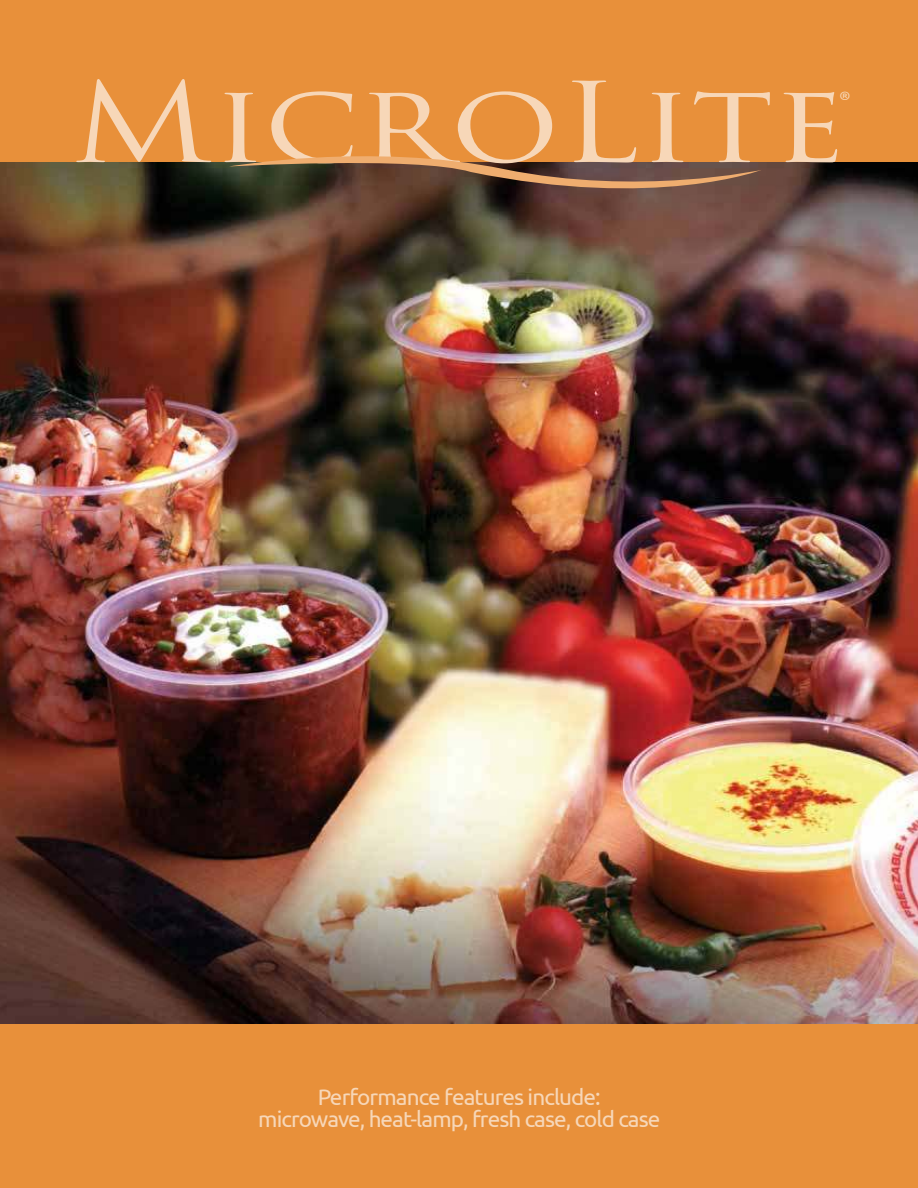
<style>
.page{position:relative;width:918px;height:1188px;background:#fff}
.page>*{position:absolute;margin:0;border:0;box-sizing:border-box;transform-origin:0 0}
.t1{font:108px "Trajan Pro 3";letter-spacing:-.005em;color:#f7d7b8;scale:1.25 1}
.t2{font:22.5px/22.5px "Ubuntu";letter-spacing:-.04em;color:#f7d7b8;text-align:center}
.t3{font:12.15px "Ubuntu";color:#f7d7b8;scale:1.11 1}
</style>
<div class="page">
<img style="left:0;top:162px;width:918px;height:863px">
<div style="left:0;top:0;width:918px;height:162px;background:#e8903a"></div>
<div style="left:0;top:1025px;width:918px;height:163px;background:#e8903a"></div>
<svg style="left:229px;top:156px;width:533px;height:54px;background:#705039"></svg>
<h1 class="t1" style="left:70px;top:61px;width:623px">MicroLite</h1>
<p class="t3" style="left:840px;top:91px;width:11px">®</p>
<p class="t2" style="left:258px;top:1087px;width:404px">Performance features include:<br>microwave, heat-lamp, fresh case, cold case</p>
</div>
